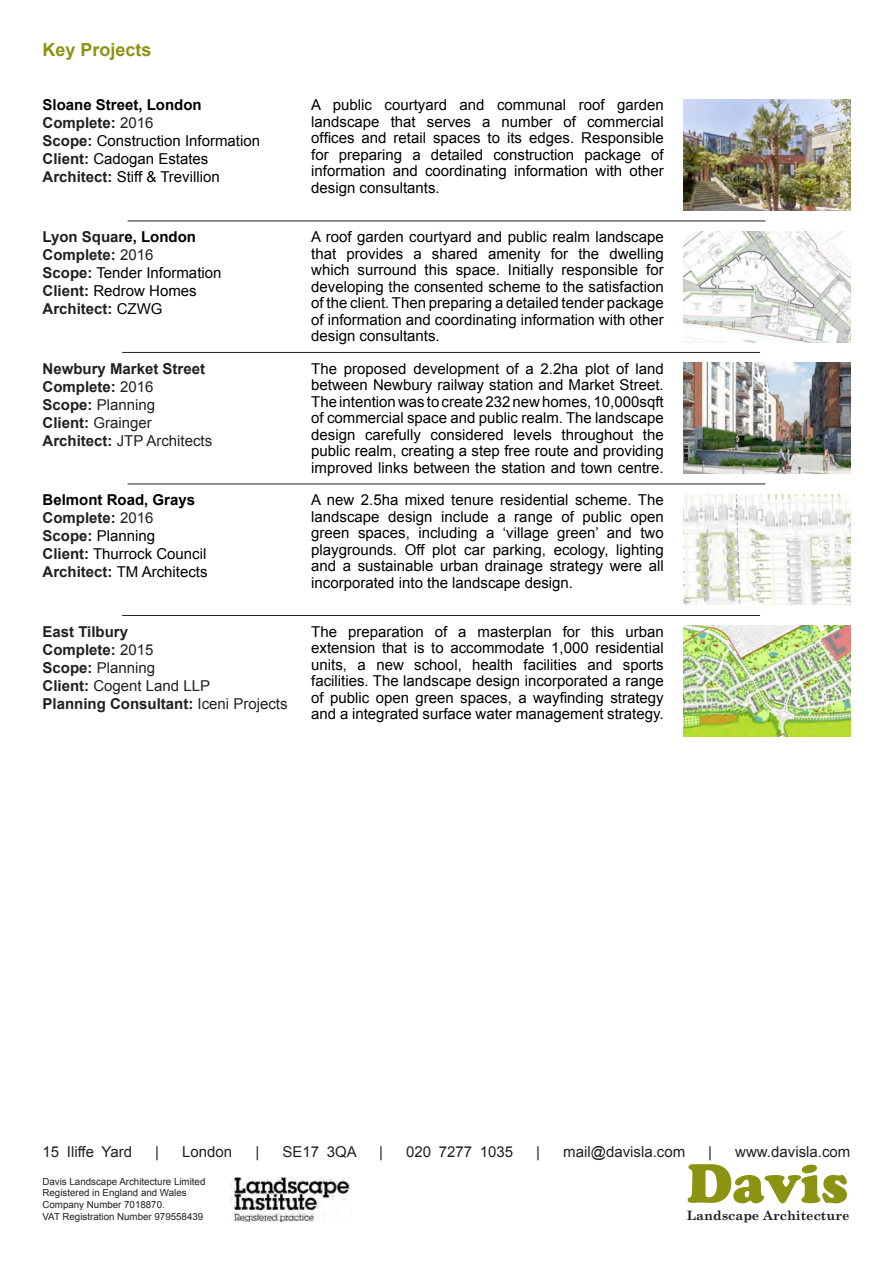
<style>
.page{position:relative;width:893px;height:1263px;background:#fff}
.page>*{position:absolute;margin:0;border:0;box-sizing:border-box;transform-origin:0 0}
.t1{font:54.3px "Cooper Black Std";color:#8b9412}
.t2{font:700 18px "Arial";color:#8b9412}
.t3{font:15px/16.5px "Arial";color:#000;text-align:justify}
.t4{font:15px "Arial";color:#231f20}
.t5{font:700 15px "Arial";color:#231f20}
.t6{font:700 15px "Arial";color:#000}
.t7{font:700 13.05px "Century Schoolbook";color:#231f20}
.t8{font:9.75px/11.7px "Arial";color:#231f20}
.s1{font-weight:400}
.s2{font-weight:700;color:#231f20}
.s3{color:#000}
.s4{font-weight:400;color:#000}
.s5{font-weight:700}
</style>
<div class="page">
<img style="left:231px;top:1177px;width:119px;height:44px">
<hr style="left:128px;top:484px;width:637px;height:1px;background:#231f20">
<hr style="left:122px;top:615px;width:638px;height:1px;background:#231f20">
<hr style="left:128px;top:221px;width:637px;height:1px;background:#231f20">
<hr style="left:122px;top:352px;width:638px;height:1px;background:#231f20">
<img style="left:684px;top:626px;width:166px;height:111px">
<img style="left:684px;top:363px;width:166px;height:111px">
<img style="left:684px;top:494px;width:166px;height:111px">
<img style="left:684px;top:231px;width:166px;height:111px">
<img style="left:684px;top:99px;width:166px;height:111px">
<p class="t2" style="left:43px;top:37px;width:111px">Key Projects</p>
<p class="t6" style="left:43px;top:95px;width:161px">Sloane Street, London</p>
<p class="t5" style="left:43px;top:113px;width:112px">Complete: <span class="s1">2016</span></p>
<p class="t3" style="left:43px;top:133px;width:219px"><span class="s2">Scope:</span> Construction Information</p>
<p class="t3" style="left:43px;top:151px;width:167px"><span class="s2">Client:</span> Cadogan Estates</p>
<p class="t3" style="left:43px;top:169px;width:179px"><span class="s2">Architect:</span> Stiff &amp; Trevillion</p>
<p class="t5" style="left:43px;top:227px;width:155px">Lyon Squar<span class="s3">e, London</span></p>
<p class="t5" style="left:43px;top:245px;width:112px">Complete: <span class="s1">2016</span></p>
<p class="t3" style="left:43px;top:265px;width:180px"><span class="s2">Scope:</span> Tender Information</p>
<p class="t3" style="left:43px;top:283px;width:156px"><span class="s2">Client:</span> Redrow Homes</p>
<p class="t5" style="left:43px;top:299px;width:122px">Architect: <span class="s4">CZWG</span></p>
<p class="t5" style="left:43px;top:358px;width:164px">Newbury Market Street</p>
<p class="t5" style="left:43px;top:376px;width:112px">Complete: <span class="s1">2016</span></p>
<p class="t4" style="left:43px;top:394px;width:114px"><span class="s5">Scope:</span> Planning</p>
<p class="t4" style="left:43px;top:412px;width:111px"><span class="s5">Client:</span> Grainger</p>
<p class="t4" style="left:43px;top:430px;width:171px"><span class="s5">Architect:</span> JTP Architects</p>
<p class="t6" style="left:43px;top:490px;width:154px">Belmont Road, Grays</p>
<p class="t5" style="left:43px;top:508px;width:112px">Complete: <span class="s1">2016</span></p>
<p class="t3" style="left:43px;top:528px;width:114px"><span class="s2">Scope:</span> Planning</p>
<p class="t3" style="left:43px;top:546px;width:165px"><span class="s2">Client:</span> Thurrock Council</p>
<p class="t3" style="left:43px;top:564px;width:167px"><span class="s2">Architect:</span> TM Architects</p>
<p class="t5" style="left:43px;top:621px;width:87px">East Tilbury</p>
<p class="t5" style="left:43px;top:639px;width:112px">Complete: <span class="s1">2015</span></p>
<p class="t4" style="left:43px;top:657px;width:114px"><span class="s5">Scope:</span> Planning</p>
<p class="t4" style="left:43px;top:675px;width:169px"><span class="s5">Client:</span> Cogent Land LLP</p>
<p class="t5" style="left:43px;top:693px;width:247px">Planning Consultant: <span class="s1">Iceni Projects</span></p>
<p class="t3" style="left:311px;top:97px;width:354px">A public courtyard and communal roof garden landscape that serves a number of commercial offices and retail spaces to its edges. Responsible for preparing a detailed construction package of information and coordinating information with other design consultants.</p>
<p class="t3" style="left:311px;top:229px;width:354px">A roof garden courtyard and public realm landscape that provides a shared amenity for the dwelling which surround this space. Initially responsible for developing the consented scheme to the satisfaction of the client. Then preparing a detailed tender package of information and coordinating information with other design consultants.</p>
<p class="t3" style="left:311px;top:360px;width:354px">The proposed development of a 2.2ha plot of land between Newbury railway station and Market Street.<br>The intention was to create 232 new homes, 10,000sqft of commercial space and public realm. The landscape design carefully considered levels throughout the public realm, creating a step free route and providing improved links between the station and town centre.</p>
<p class="t3" style="left:311px;top:492px;width:354px">A new 2.5ha mixed tenure residential scheme. The landscape design include a range of public open green spaces, including a ‘village green’ and two playgrounds. Off plot car parking, ecology, lighting and a sustainable urban drainage strategy were all incorporated into the landscape design.</p>
<p class="t3" style="left:311px;top:623px;width:354px">The preparation of a masterplan for this urban extension that is to accommodate 1,000 residential units, a new school, health facilities and sports facilities. The landscape design incorporated a range of public open green spaces, a wayfinding strategy and a integrated surface water management strategy.</p>
<p class="t4" style="left:43px;top:1141px;width:91px">15 Iliffe Yard</p>
<p class="t4" style="left:155px;top:1141px;width:5px">|</p>
<p class="t4" style="left:182px;top:1141px;width:52px">London</p>
<p class="t4" style="left:255px;top:1141px;width:5px">|</p>
<p class="t4" style="left:282px;top:1141px;width:76px">SE17 3QA</p>
<p class="t4" style="left:379px;top:1141px;width:5px">|</p>
<p class="t4" style="left:406px;top:1141px;width:109px">020 7277 1035</p>
<p class="t4" style="left:536px;top:1141px;width:5px">|</p>
<p class="t4" style="left:563px;top:1141px;width:123px">mail@davisla.com</p>
<p class="t4" style="left:708px;top:1141px;width:5px">|</p>
<p class="t4" style="left:735px;top:1141px;width:117px">www.davisla.com</p>
<p class="t8" style="left:43px;top:1175px;width:164px">Davis Landscape Architecture Limited<br>Registered in England and Wales</p>
<p class="t8" style="left:43px;top:1199px;width:124px">Company Number 7018870.</p>
<p class="t8" style="left:43px;top:1210px;width:162px">VAT Registration Number 979558439</p>
<p class="t1" style="left:687px;top:1151px;width:163px">Davis</p>
<p class="t7" style="left:687px;top:1207px;width:164px">Landscape Architecture</p>
</div>
